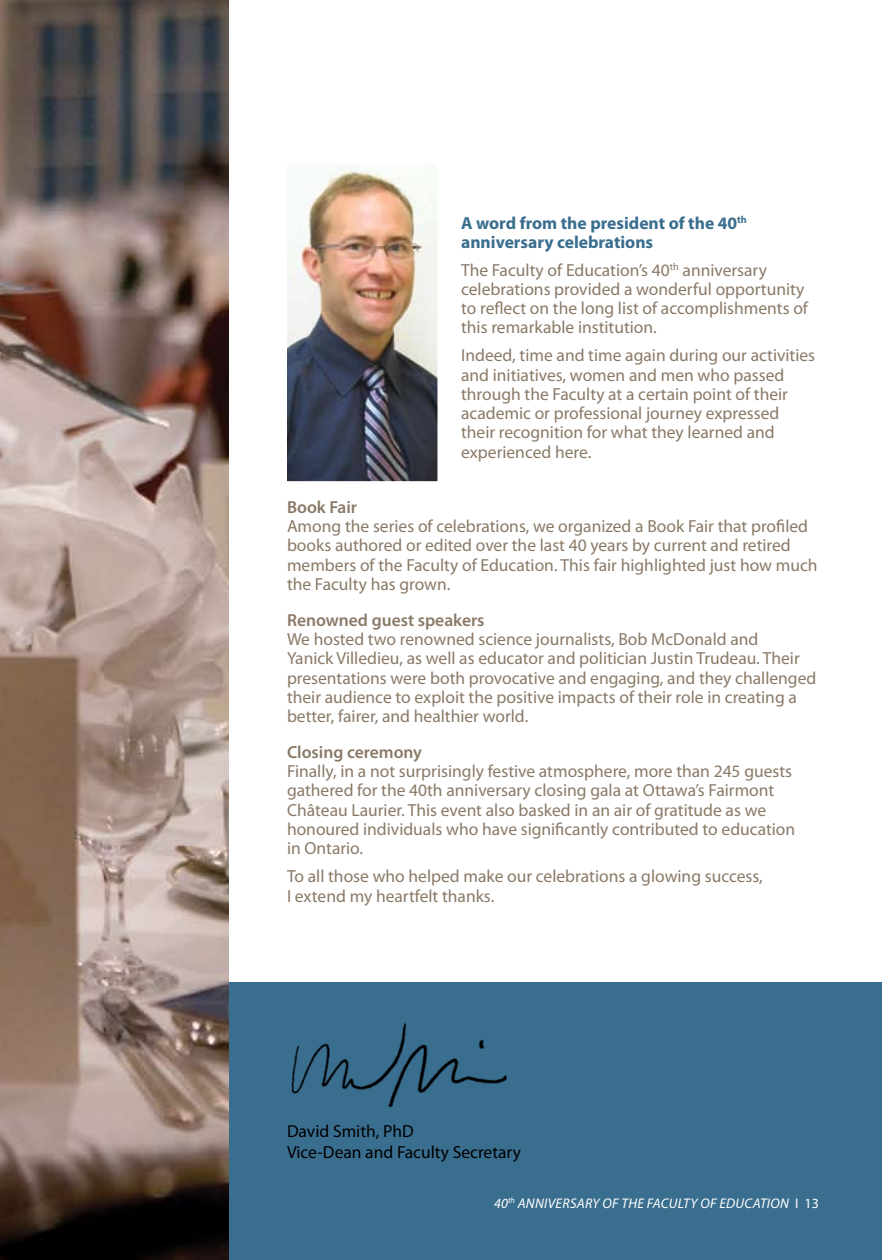
<style>
.page{position:relative;width:882px;height:1260px;background:#fff}
.page>*{position:absolute;margin:0;border:0;box-sizing:border-box;transform-origin:0 0}
.t1{font:17.5px/19.2px "Myriad Pro";color:#8a7967}
.t2{font:700 17.5px/19.2px "Myriad Pro";color:#3a6e8f}
.t3{font:600 17.5px "Myriad Pro";color:#8a7967}
.t4{font:17.5px/21px "Myriad Pro";color:#000}
.t5{font:italic 14px "Myriad Pro";letter-spacing:.02em;color:#fff}
.s1{font-style:normal}
</style>
<div class="page">
<div style="left:228px;top:982px;width:654px;height:278px;background:#3a6e8f"></div>
<img style="left:0;top:0;width:228px;height:1260px">
<img style="left:291px;top:1023px;width:216px;height:85px">
<img style="left:287px;top:166px;width:151px;height:315px">
<p class="t2" style="left:461px;top:213px;width:287px">A word from the president of the 40<sup>th </sup>anniversary celebrations</p>
<p class="t1" style="left:461px;top:260px;width:348px">The Faculty of Education’s 40<sup>th</sup> anniversary celebrations provided a wonderful opportunity to reflect on the long list of accomplishments of this remarkable institution.</p>
<p class="t1" style="left:461px;top:346px;width:356px">Indeed, time and time again during our activities and initiatives, women and men who passed through the Faculty at a certain point of their academic or professional journey expressed their recognition for what they learned and experienced here.</p>
<p class="t3" style="left:287px;top:496px;width:72px">Book Fair</p>
<p class="t1" style="left:287px;top:516px;width:532px">Among the series of celebrations, we organized a Book Fair that profiled books authored or edited over the last 40 years by current and retired members of the Faculty of Education. This fair highlighted just how much the Faculty has grown.</p>
<p class="t3" style="left:287px;top:609px;width:199px">Renowned guest speakers</p>
<p class="t1" style="left:287px;top:629px;width:531px">We hosted two renowned science journalists, Bob McDonald and<br>Yanick Villedieu, as well as educator and politician Justin Trudeau. Their presentations were both provocative and engaging, and they challenged their audience to exploit the positive impacts of their role in creating a better, fairer, and healthier world.</p>
<p class="t3" style="left:287px;top:741px;width:137px">Closing ceremony</p>
<p class="t1" style="left:287px;top:761px;width:510px">Finally, in a not surprisingly festive atmosphere, more than 245 guests gathered for the 40th anniversary closing gala at Ottawa’s Fairmont Château Laurier. This event also basked in an air of gratitude as we honoured individuals who have significantly contributed to education in Ontario.</p>
<p class="t1" style="left:287px;top:867px;width:477px">To all those who helped make our celebrations a glowing success,<br>I extend my heartfelt thanks.</p>
<p class="t4" style="left:287px;top:1120px;width:235px">David Smith, PhD<br>Vice-Dean and Faculty Secretary</p>
<p class="t5" style="left:494px;top:1194px;width:325px">40<sup>TH</sup> ANNIVERSARY OF THE FACULTY OF EDUCATION <span class="s1">I 13</span></p>
</div>
